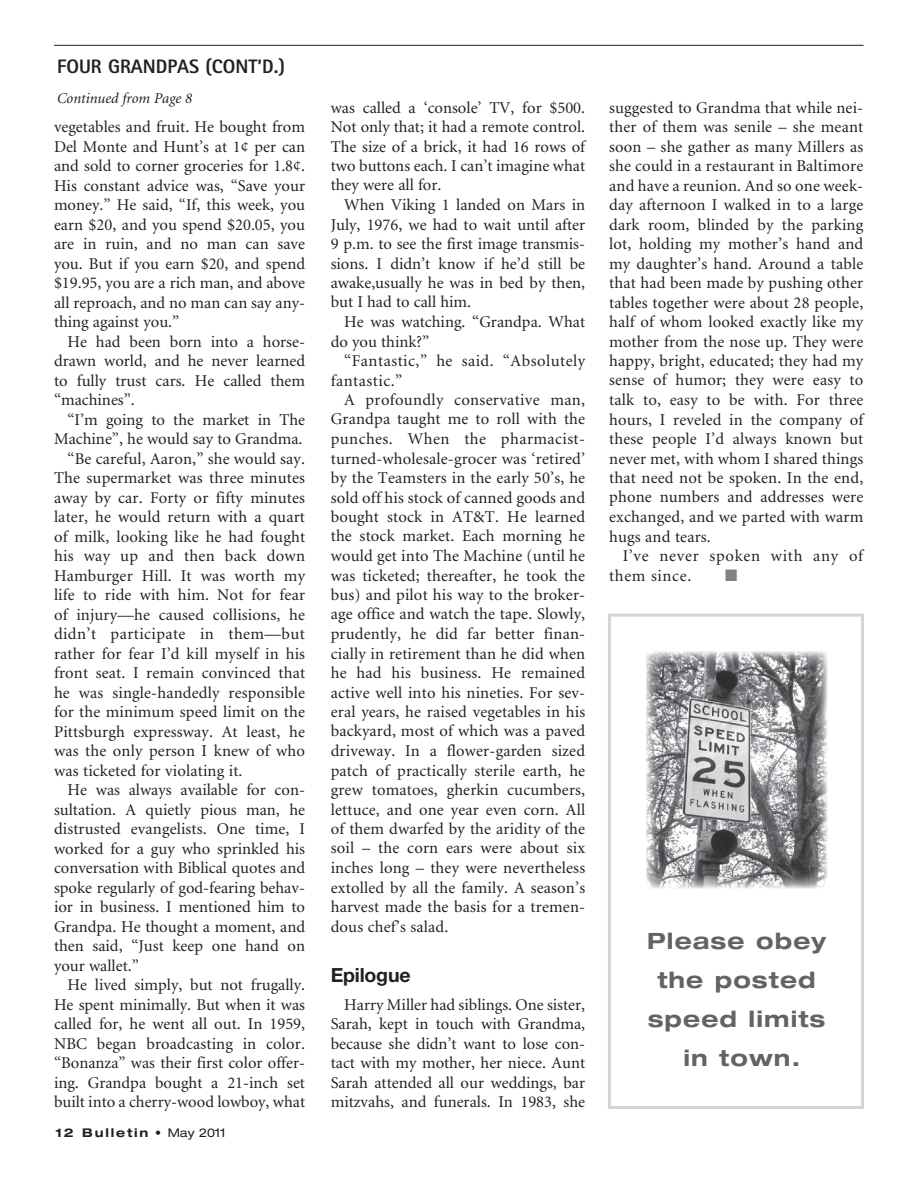
<style>
.page{position:relative;width:918px;height:1188px;background:#fff}
.page>*{position:absolute;margin:0;border:0;box-sizing:border-box;transform-origin:0 0}
.t1{font:700 expanded 22.5px/39px "Helvetica Neue";letter-spacing:.05em;color:#636366;text-align:center}
.t2{font:800 19.5px "Agfa Rotis Sans Serif";color:#231f20}
.t3{font:700 19.5px "Helvetica Neue";letter-spacing:-.01em;color:#231f20}
.t4{font:16.5px/19.5px "Minion";color:#231f20;text-align:justify}
.t5{font:16.5px/19.5px "Minion";letter-spacing:.03em;color:#231f20}
.t6{font:16.5px/19.5px "Minion";letter-spacing:.04em;color:#231f20}
.t7{font:16.5px "Minion";letter-spacing:.025em;color:#231f20}
.t8{font:16.5px "Minion";letter-spacing:.02em;color:#231f20}
.t9{font:16.5px "Zapf Dingbats";color:#808285}
.t10{font:italic 15px "Minion";color:#231f20}
.t11{font:700 expanded 12px "Helvetica Neue";letter-spacing:.15em;color:#231f20}
.s1{font-weight:400}
</style>
<div class="page">
<hr style="left:54px;top:45px;width:810px;height:1px;background:#231f20">
<svg style="left:608px;top:614px;width:256px;height:495px"></svg>
<img style="left:646px;top:652px;width:182px;height:236px">
<p class="t2" style="left:57px;top:54px;width:229px">FOUR GRANDPAS (CONT’D.)</p>
<p class="t10" style="left:57px;top:91px;width:137px">Continued from Page 8</p>
<p class="t4" style="left:54px;top:118px;width:253px">vegetables and fruit. He bought from Del Monte and Hunt’s at 1¢ per can and sold to corner groceries for 1.8¢.<br>His constant advice was, “Save your money.” He said, “If, this week, you earn $20, and you spend $20.05, you are in ruin, and no man can save you. But if you earn $20, and spend $19.95, you are a rich man, and above all reproach, and no man can say any&shy;thing against you.”</p>
<p class="t4" style="left:54px;top:332px;width:253px;text-indent:13px">He had been born into a horse&shy;drawn world, and he never learned to fully trust cars. He called them “machines”.</p>
<p class="t4" style="left:67px;top:410px;width:239px">“I’m going to the market in The</p>
<p class="t4" style="left:54px;top:430px;width:250px">Machine”, he would say to Grandma.</p>
<p class="t4" style="left:67px;top:449px;width:239px">“Be careful, Aaron,” she would say.</p>
<p class="t4" style="left:54px;top:469px;width:253px">The supermarket was three minutes</p>
<p class="t4" style="left:54px;top:488px;width:253px">away by car. Forty or fifty minutes</p>
<p class="t4" style="left:54px;top:508px;width:253px">later, he would return with a quart</p>
<p class="t4" style="left:54px;top:527px;width:253px">of milk, looking like he had fought</p>
<p class="t8" style="left:54px;top:548px;width:253px">his way up and then back down</p>
<p class="t4" style="left:54px;top:566px;width:253px">Hamburger Hill. It was worth my</p>
<p class="t4" style="left:54px;top:586px;width:253px">life to ride with him. Not for fear</p>
<p class="t4" style="left:54px;top:605px;width:253px">of injury—he caused collisions, he</p>
<p class="t7" style="left:54px;top:626px;width:252px">didn’t participate in them—but</p>
<p class="t4" style="left:54px;top:644px;width:253px">rather for fear I’d kill myself in his</p>
<p class="t4" style="left:54px;top:664px;width:253px">front seat. I remain convinced that</p>
<p class="t4" style="left:54px;top:683px;width:253px">he was single-handedly responsible</p>
<p class="t4" style="left:54px;top:703px;width:253px">for the minimum speed limit on the</p>
<p class="t4" style="left:54px;top:722px;width:253px">Pittsburgh expressway. At least, he</p>
<p class="t4" style="left:54px;top:742px;width:253px">was the only person I knew of who</p>
<p class="t4" style="left:54px;top:761px;width:190px">was ticketed for violating it.</p>
<p class="t4" style="left:67px;top:781px;width:239px">He was always available for con-</p>
<p class="t4" style="left:54px;top:800px;width:253px">sultation. A quietly pious man, he</p>
<p class="t4" style="left:54px;top:820px;width:252px">distrusted evangelists. One time, I</p>
<p class="t4" style="left:54px;top:839px;width:253px">worked for a guy who sprinkled his</p>
<p class="t4" style="left:54px;top:859px;width:253px">conversation with Biblical quotes and</p>
<p class="t4" style="left:54px;top:878px;width:253px">spoke regularly of god-fearing behav-</p>
<p class="t4" style="left:54px;top:898px;width:253px">ior in business. I mentioned him to</p>
<p class="t4" style="left:54px;top:917px;width:253px">Grandpa. He thought a moment, and</p>
<p class="t4" style="left:54px;top:937px;width:253px">then said, “Just keep one hand on</p>
<p class="t4" style="left:54px;top:956px;width:86px">your wallet.”</p>
<p class="t4" style="left:67px;top:976px;width:239px">He lived simply, but not frugally.</p>
<p class="t4" style="left:54px;top:995px;width:253px">He spent minimally. But when it was</p>
<p class="t4" style="left:54px;top:1015px;width:253px">called for, he went all out. In 1959,</p>
<p class="t4" style="left:54px;top:1034px;width:252px">NBC began broadcasting in color.</p>
<p class="t4" style="left:54px;top:1054px;width:253px">“Bonanza” was their first color offer-</p>
<p class="t4" style="left:54px;top:1073px;width:253px">ing. Grandpa bought a 21-inch set</p>
<p class="t4" style="left:54px;top:1093px;width:253px">built into a cherry-wood lowboy, what</p>
<p class="t11" style="left:56px;top:1125px;width:172px">12 Bulletin • <span class="s1">May 2011</span></p>
<p class="t4" style="left:331px;top:98px;width:256px">was called a ‘console’ TV, for $500.<br>Not only that; it had a remote control.<br>The size of a brick, it had 16 rows of two buttons each. I can’t imagine what they were all for.</p>
<p class="t4" style="left:331px;top:196px;width:256px;text-indent:13px">When Viking 1 landed on Mars in July, 1976, we had to wait until after 9 p.m. to see the first image transmis&shy;sions. I didn’t know if he’d still be awake,usually he was in bed by then, but I had to call him.</p>
<p class="t4" style="left:331px;top:313px;width:256px;text-indent:13px">He was watching. “Grandpa. What do you think?”</p>
<p class="t5" style="left:331px;top:352px;width:256px;text-indent:13px">“Fantastic,” he said. “Absolutely fantastic.”</p>
<p class="t4" style="left:331px;top:391px;width:256px;text-indent:13px">A profoundly conservative man, Grandpa taught me to roll with the punches. When the pharmacist&shy;turned-wholesale-grocer was ‘retired’ by the Teamsters in the early 50’s, he sold off his stock of canned goods and bought stock in AT&amp;T. He learned the stock market. Each morning he would get into The Machine (until he was ticketed; thereafter, he took the bus) and pilot his way to the broker&shy;age office and watch the tape. Slowly, prudently, he did far better finan&shy;cially in retirement than he did when he had his business. He remained active well into his nineties. For sev&shy;eral years, he raised vegetables in his backyard, most of which was a paved driveway. In a flower-garden sized patch of practically sterile earth, he grew tomatoes, gherkin cucumbers, lettuce, and one year even corn. All of them dwarfed by the aridity of the soil – the corn ears were about six inches long – they were nevertheless extolled by all the family. A season’s harvest made the basis for a tremen&shy;dous chef’s salad.</p>
<p class="t3" style="left:331px;top:963px;width:81px">Epilogue</p>
<p class="t4" style="left:331px;top:995px;width:256px;text-indent:13px">Harry Miller had siblings. One sister, Sarah, kept in touch with Grandma, because she didn’t want to lose con&shy;tact with my mother, her niece. Aunt Sarah attended all our weddings, bar mitzvahs, and funerals. In 1983, she</p>
<p class="t4" style="left:609px;top:98px;width:256px">suggested to Grandma that while nei&shy;ther of them was senile – she meant soon – she gather as many Millers as she could in a restaurant in Baltimore and have a reunion. And so one week&shy;day afternoon I walked in to a large dark room, blinded by the parking lot, holding my mother’s hand and my daughter’s hand. Around a table that had been made by pushing other tables together were about 28 people, half of whom looked exactly like my mother from the nose up. They were happy, bright, educated; they had my sense of humor; they were easy to talk to, easy to be with. For three hours, I reveled in the company of these people I’d always known but never met, with whom I shared things that need not be spoken. In the end, phone numbers and addresses were exchanged, and we parted with warm hugs and tears.</p>
<p class="t6" style="left:609px;top:547px;width:255px;text-indent:13px">I’ve never spoken with any of them since.</p>
<p class="t9" style="left:725px;top:567px;width:14px">■</p>
<h1 class="t1" style="left:647px;top:920px;width:181px">Please obey the posted speed limits in town.</h1>
</div>
